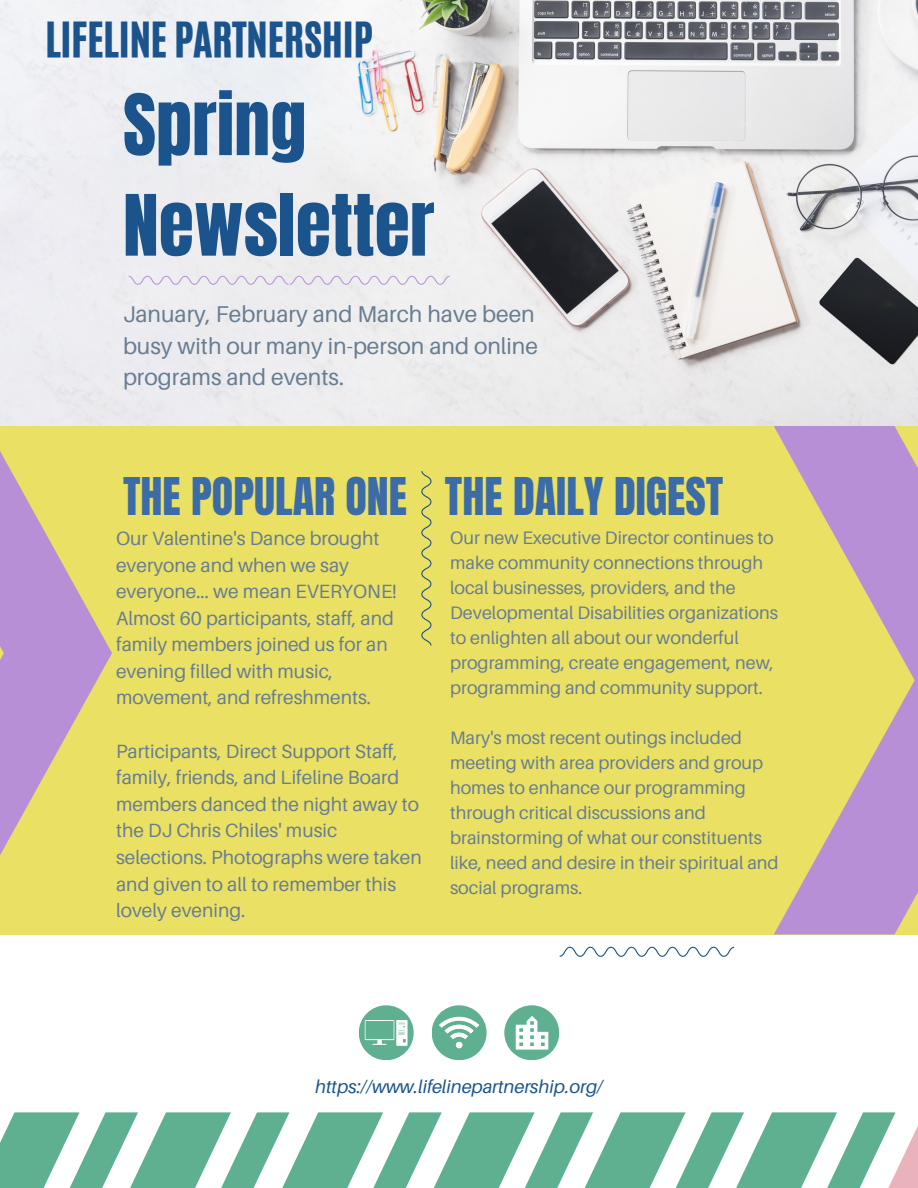
<style>
.page{position:relative;width:918px;height:1188px;background:#fff}
.page>*{position:absolute;margin:0;border:0;box-sizing:border-box;transform-origin:0 0}
.t1{font:71.85px "Anton";color:#1b548d}
.t2{font:44.25px "Anton";color:#3c6ca8}
.t3{font:44.1px "Anton";color:#3c6ca8}
.t4{font:40.65px "CA Generated";color:#1b548d}
.t5{font:22.8px/31.5px "Aileron";color:#677d92}
.t6{font:19.2px/26.5px "Aileron";color:#677d92}
.t7{font:italic 18.3px "Aileron";color:#1b548d}
.t8{font:18px/25px "Aileron";color:#677d92}
</style>
<div class="page">
<div style="left:0;top:426px;width:918px;height:508px;background:#eae164"></div>
<img style="left:0;top:0;width:918px;height:426px">
<svg style="left:129px;top:276px;width:321px;height:9px"></svg>
<div style="left:432px;top:1005px;width:55px;height:55px;background:#5eb090;border-radius:50%"></div>
<svg style="left:439px;top:1017px;width:40px;height:31px"></svg>
<div style="left:504px;top:1005px;width:55px;height:55px;background:#5eb090;border-radius:50%"></div>
<svg style="left:516px;top:1016px;width:32px;height:34px"></svg>
<div style="left:359px;top:1005px;width:55px;height:55px;background:#5eb090;border-radius:50%"></div>
<svg style="left:365px;top:1020px;width:43px;height:26px"></svg>
<svg style="left:421px;top:471px;width:10px;height:175px"></svg>
<svg style="left:0;top:425px;width:112px;height:430px"></svg>
<svg style="left:774px;top:426px;width:144px;height:508px"></svg>
<svg style="left:0;top:1112px;width:918px;height:76px"></svg>
<svg style="left:560px;top:947px;width:174px;height:10px"></svg>
<p class="t4" style="left:45px;top:10px;width:329px">LIFELINE PARTNERSHIP</p>
<p class="t1" style="left:123px;top:73px;width:185px">Spring</p>
<p class="t1" style="left:123px;top:174px;width:313px">Newsletter</p>
<p class="t5" style="left:123px;top:298px;width:417px">January, February and March have been busy with our many in-person and online programs and events.</p>
<p class="t3" style="left:123px;top:465px;width:286px">THE POPULAR ONE</p>
<p class="t6" style="left:116px;top:525px;width:282px">Our Valentine's Dance brought everyone and when we say everyone... we mean EVERYONE!<br>Almost 60 participants, staff, and family members joined us for an evening filled with music, movement, and refreshments.</p>
<p class="t6" style="left:116px;top:737px;width:307px">Participants, Direct Support Staff, family, friends, and Lifeline Board members danced the night away to the DJ Chris Chiles' music selections. Photographs were taken and given to all to remember this lovely evening.</p>
<p class="t2" style="left:445px;top:464px;width:280px">THE DAILY DIGEST</p>
<p class="t8" style="left:450px;top:525px;width:330px">Our new Executive Director continues to make community connections through local businesses, providers, and the Developmental Disabilities organizations to enlighten all about our wonderful programming, create engagement, new, programming and community support.</p>
<p class="t8" style="left:450px;top:725px;width:330px">Mary's most recent outings included meeting with area providers and group homes to enhance our programming through critical discussions and brainstorming of what our constituents like, need and desire in their spiritual and social programs.</p>
<p class="t7" style="left:315px;top:1075px;width:289px">https://www.lifelinepartnership.org/</p>
</div>
